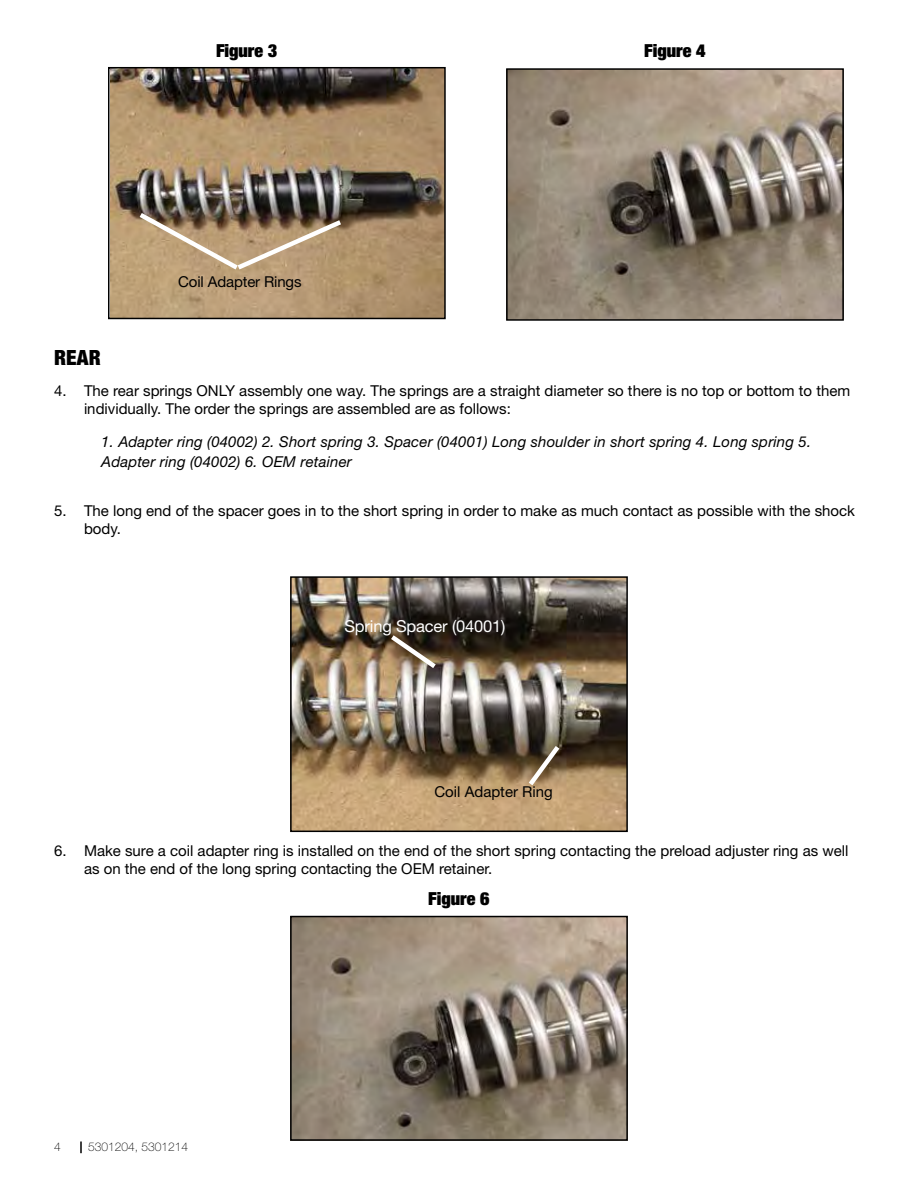
<style>
.page{position:relative;width:918px;height:1188px;background:#fff}
.page>*{position:absolute;margin:0;border:0;box-sizing:border-box;transform-origin:0 0}
.t1{font:900 condensed 21px "Helvetica Neue";color:#000}
.t2{font:900 expanded 18px "Helvetica Neue";color:#000}
.t3{font:16.5px "Helvetica Neue";letter-spacing:-.01em;color:#fff}
.t4{font:15px/18px "Helvetica Neue";color:#000}
.t5{font:italic 15px/19.5px "Helvetica Neue";letter-spacing:.01em;color:#000}
.t6{font:100 12px "Helvetica Neue";color:#000}
</style>
<div class="page">
<svg style="left:80px;top:1142px;width:2px;height:11px"></svg>
<img style="left:111px;top:70px;width:332px;height:246px">
<svg style="left:135px;top:209px;width:211px;height:65px;background:#a89072"></svg>
<div style="left:108px;top:67px;width:338px;height:252px;border:2px solid #000"></div>
<img style="left:509px;top:71px;width:332px;height:247px">
<div style="left:506px;top:68px;width:338px;height:253px;border:2px solid #000"></div>
<img style="left:293px;top:579px;width:332px;height:250px">
<svg style="left:524px;top:741px;width:40px;height:49px;background:#826f56"></svg>
<svg style="left:386px;top:631px;width:55px;height:42px;background:#736351"></svg>
<div style="left:290px;top:576px;width:338px;height:256px;border:2px solid #000"></div>
<img style="left:293px;top:919px;width:332px;height:219px">
<div style="left:290px;top:916px;width:338px;height:225px;border:2px solid #000"></div>
<p class="t2" style="left:216px;top:39px;width:63px">Figure 3</p>
<p class="t2" style="left:644px;top:39px;width:63px">Figure 4</p>
<p class="t4" style="left:178px;top:273px;width:125px">Coil Adapter Rings</p>
<h1 class="t1" style="left:54px;top:345px;width:48px">REAR</h1>
<p class="t4" style="left:84px;top:382px;width:768px;text-indent:-30px">4. The rear springs ONLY assembly one way. The springs are a straight diameter so there is no top or bottom to them individually. The order the springs are assembled are as follows:</p>
<p class="t5" style="left:101px;top:432px;width:711px">1. Adapter ring (04002) 2. Short spring 3. Spacer (04001) Long shoulder in short spring 4. Long spring 5.<br>Adapter ring (04002) 6. OEM retainer</p>
<p class="t4" style="left:84px;top:502px;width:773px;text-indent:-30px">5. The long end of the spacer goes in to the short spring in order to make as much contact as possible with the shock body.</p>
<p class="t3" style="left:344px;top:616px;width:163px">Spring Spacer (04001)</p>
<p class="t4" style="left:434px;top:783px;width:120px">Coil Adapter Ring</p>
<p class="t4" style="left:84px;top:841px;width:766px;text-indent:-30px">6. Make sure a coil adapter ring is installed on the end of the short spring contacting the preload adjuster ring as well as on the end of the long spring contacting the OEM retainer.</p>
<p class="t2" style="left:428px;top:888px;width:63px">Figure 6</p>
<p class="t6" style="left:54px;top:1140px;width:8px">4</p>
<p class="t6" style="left:88px;top:1140px;width:102px">5301204, 5301214</p>
</div>
